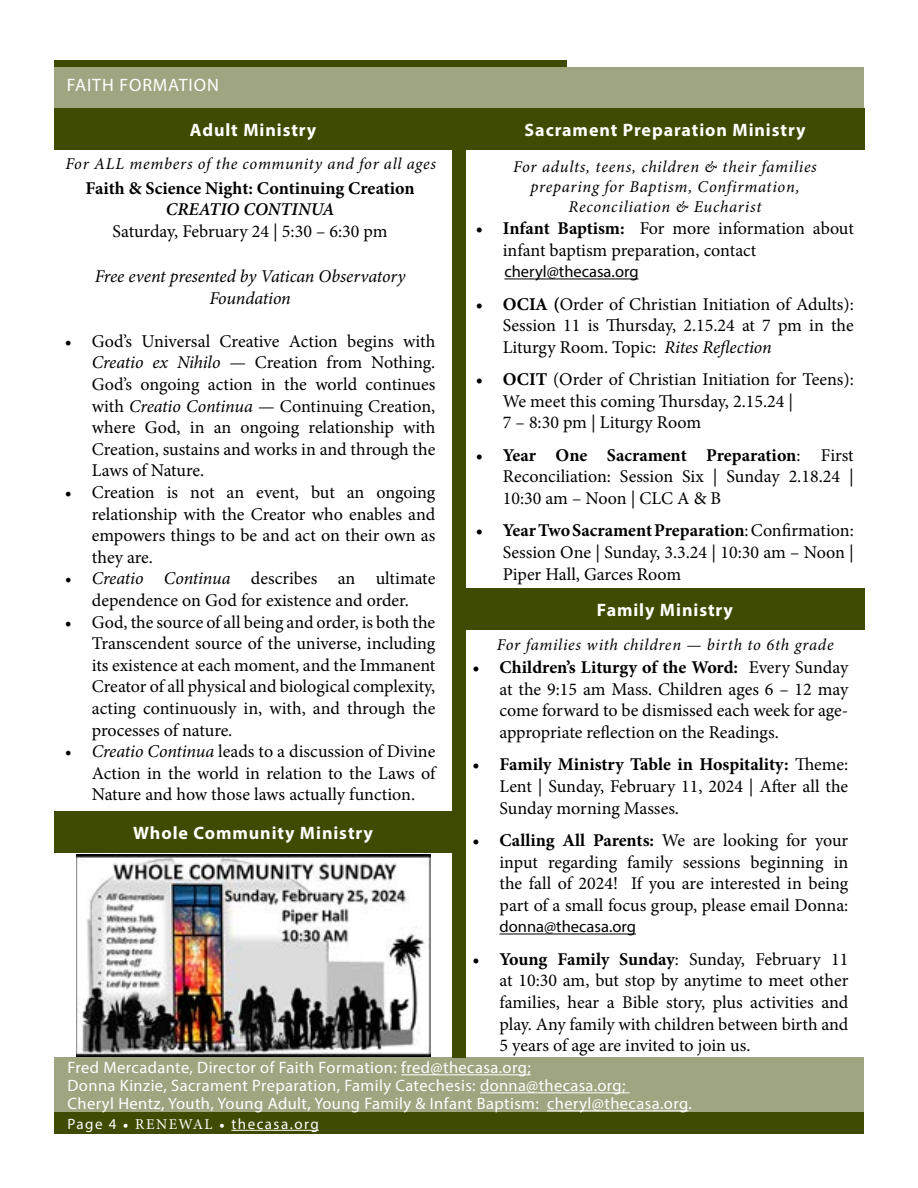
<style>
.page{position:relative;width:918px;height:1188px;background:#fff}
.page>*{position:absolute;margin:0;border:0;box-sizing:border-box;transform-origin:0 0}
.t1{font:18px/21.6px "Minion Pro";color:#000;text-align:justify}
.t2{font:700 18px "Myriad Pro";letter-spacing:.05em;color:#fff}
.t3{font:italic 18px/21.6px "Minion Pro";letter-spacing:-.01em;color:#000;text-align:center}
.t4{font:700 18px "Minion Pro";color:#000}
.t5{font:italic 600 18px "Minion Pro";color:#000}
.t6{font:18px "Myriad Pro";letter-spacing:.05em;color:#fff}
.t7{font:16.5px/18px "Myriad Pro";letter-spacing:.025em;color:#fff}
.t8{font:italic 16.5px/19.8px "Minion Pro";letter-spacing:.04em;color:#000;text-align:center}
.t9{font:16.5px "Myriad Pro";color:#000}
.t10{font:15px "Myriad Pro";letter-spacing:.1em;color:#fff}
.s1{font-style:italic}
.s2{font-weight:700}
.s3{font-family:"Minion Pro"}
</style>
<div class="page">
<div style="left:54px;top:1112px;width:810px;height:22px;background:#3e4b00"></div>
<hr style="left:231px;top:1130px;width:88px;height:1px;background:#fff">
<div style="left:54px;top:1058px;width:810px;height:54px;background:#9fa580"></div>
<hr style="left:401px;top:1074px;width:130px;height:1px;background:#fff">
<hr style="left:480px;top:1092px;width:150px;height:1px;background:#fff">
<hr style="left:547px;top:1110px;width:141px;height:1px;background:#fff">
<div style="left:54px;top:60px;width:513px;height:22px;background:#3e4b00"></div>
<div style="left:54px;top:68px;width:810px;height:40px;background:#9fa580"></div>
<div style="left:466px;top:588px;width:398px;height:42px;background:#3e4b00"></div>
<div style="left:54px;top:108px;width:399px;height:42px;background:#3e4b00"></div>
<div style="left:466px;top:108px;width:398px;height:42px;background:#3e4b00"></div>
<hr style="left:500px;top:934px;width:136px;height:1px;background:#000">
<hr style="left:504px;top:279px;width:135px;height:1px;background:#000">
<div style="left:453px;top:108px;width:13px;height:950px;background:#3e4b00"></div>
<div style="left:54px;top:811px;width:398px;height:42px;background:#3e4b00"></div>
<img style="left:76px;top:855px;width:354px;height:201px">
<p class="t6" style="left:67px;top:74px;width:154px">FAITH FORMATION</p>
<p class="t2" style="left:190px;top:118px;width:128px">Adult Ministry</p>
<p class="t2" style="left:525px;top:118px;width:283px">Sacrament Preparation Ministry</p>
<p class="t8" style="left:65px;top:154px;width:372px">For ALL members of the community and for all ages</p>
<p class="t4" style="left:86px;top:175px;width:331px">Faith &amp; Science Night: Continuing Creation</p>
<p class="t5" style="left:166px;top:197px;width:170px">CREATIO CONTINUA</p>
<p class="t1" style="left:113px;top:221px;width:276px">Saturday, February 24 | 5:30 – 6:30 pm</p>
<p class="t3" style="left:95px;top:265px;width:312px">Free event presented by Vatican Observatory<br>Foundation</p>
<p class="t1" style="left:92px;top:330px;width:345px;text-indent:-27px">• God’s Universal Creative Action begins with <span class="s1">Creatio ex Nihilo</span> — Creation from Nothing.<br>God’s ongoing action in the world continues with <span class="s1">Creatio Continua</span> — Continuing Creation, where God, in an ongoing relationship with Creation, sustains and works in and through the Laws of Nature.</p>
<p class="t1" style="left:92px;top:482px;width:345px;text-indent:-27px">• Creation is not an event, but an ongoing relationship with the Creator who enables and empowers things to be and act on their own as they are.</p>
<p class="t1" style="left:65px;top:568px;width:372px;text-align:center"><span class="s1">• Creatio Continua</span> describes an ultimate dependence on God for existence and order.</p>
<p class="t1" style="left:92px;top:611px;width:345px;text-indent:-27px">• God, the source of all being and order, is both the Transcendent source of the universe, including its existence at each moment, and the Immanent Creator of all physical and biological complexity, acting continuously in, with, and through the processes of nature.</p>
<p class="t1" style="left:92px;top:741px;width:345px;text-indent:-27px"><span class="s1">• Creatio Continua</span> leads to a discussion of Divine Action in the world in relation to the Laws of Nature and how those laws actually function.</p>
<p class="t2" style="left:133px;top:821px;width:241px">Whole Community Ministry</p>
<p class="t8" style="left:513px;top:157px;width:305px">For adults, teens, children &amp; their families preparing for Baptism, Confirmation,<br>Reconciliation &amp; Eucharist</p>
<p class="t1" style="left:503px;top:218px;width:352px;text-indent:-27px"><span class="s2">• Infant Baptism:</span> For more information about infant baptism preparation, contact</p>
<p class="t9" style="left:504px;top:262px;width:136px">cheryl@thecasa.org</p>
<p class="t1" style="left:503px;top:293px;width:353px;text-indent:-27px"><span class="s2">• OCIA (</span>Order of Christian Initiation of Adults):<br>Session 11 is Thursday, 2.15.24 at 7 pm in the Liturgy Room. Topic: <span class="s1">Rites Reflection</span></p>
<p class="t1" style="left:503px;top:369px;width:352px;text-align:left;text-indent:-27px"><span class="s2">• OCIT</span> (Order of Christian Initiation for Teens):<br>We meet this coming Thursday, 2.15.24 |<br>7 – 8:30 pm | Liturgy Room</p>
<p class="t1" style="left:503px;top:444px;width:352px;text-indent:-27px"><span class="s2">• Year One Sacrament Preparation</span>: First Reconciliation: Session Six | Sunday 2.18.24 | 10:30 am – Noon | CLC A &amp; B</p>
<p class="t1" style="left:503px;top:520px;width:353px;text-indent:-27px"><span class="s2">• Year Two Sacrament Preparation</span>: Confirmation:<br>Session One | Sunday, 3.3.24 | 10:30 am – Noon | Piper Hall, Garces Room</p>
<p class="t2" style="left:597px;top:598px;width:138px">Family Ministry</p>
<p class="t8" style="left:497px;top:635px;width:338px">For families with children — birth to 6th grade</p>
<p class="t1" style="left:500px;top:657px;width:350px;text-indent:-27px"><span class="s2">• Children’s Liturgy of the Word:</span> Every Sunday at the 9:15 am Mass. Children ages 6 – 12 may come forward to be dismissed each week for age&shy;appropriate reflection on the Readings.</p>
<p class="t1" style="left:500px;top:754px;width:350px;text-indent:-27px"><span class="s2">• Family Ministry Table in Hospitality:</span> Theme:<br>Lent | Sunday, February 11, 2024 | After all the Sunday morning Masses.</p>
<p class="t1" style="left:500px;top:829px;width:350px;text-indent:-27px"><span class="s2">• Calling All Parents:</span> We are looking for your input regarding family sessions beginning in the fall of 2024! If you are interested in being part of a small focus group, please email Donna:</p>
<p class="t9" style="left:500px;top:917px;width:138px">donna@thecasa.org</p>
<p class="t1" style="left:500px;top:948px;width:350px;text-indent:-27px"><span class="s2">• Young Family Sunday</span>: Sunday, February 11 at 10:30 am, but stop by anytime to meet other families, hear a Bible story, plus activities and play. Any family with children between birth and 5 years of age are invited to join us.</p>
<p class="t7" style="left:68px;top:1058px;width:626px">Fred Mercadante, Director of Faith Formation: fred@thecasa.org;<br>Donna Kinzie, Sacrament Preparation, Family Catechesis: donna@thecasa.org;<br>Cheryl Hentz, Youth, Young Adult, Young Family &amp; Infant Baptism: cheryl@thecasa.org.</p>
<p class="t10" style="left:68px;top:1115px;width:253px">Page 4 <span class="s3">• RENEWAL •</span> thecasa.org</p>
</div>
